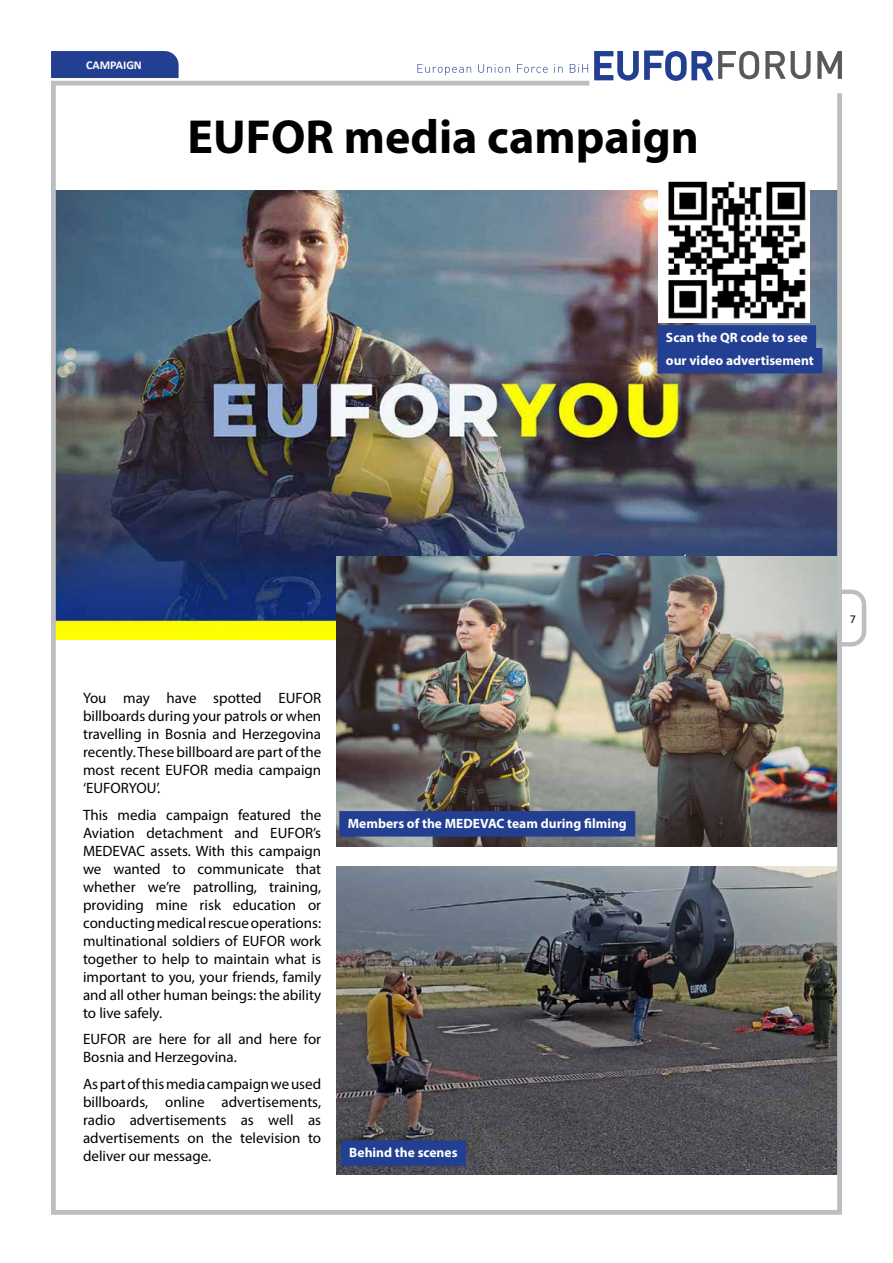
<style>
.page{position:relative;width:893px;height:1263px;background:#fff}
.page>*{position:absolute;margin:0;border:0;box-sizing:border-box;transform-origin:0 0}
.t1{font:700 48px "Myriad Pro";color:#000}
.t2{font:15px/18px "Myriad Pro";color:#000;text-align:justify}
.t3{font:700 13.5px/22.8px "Myriad Pro";color:#fff}
.t4{font:700 12px "Calibri";color:#fff}
.t5{font:12px "Calibri";color:#000}
</style>
<div class="page">
<svg style="left:842px;top:589px;width:25px;height:58px"></svg>
<svg style="left:765px;top:51px;width:46px;height:28px"></svg>
<svg style="left:817px;top:51px;width:25px;height:28px"></svg>
<svg style="left:417px;top:64px;width:54px;height:11px"></svg>
<svg style="left:478px;top:64px;width:32px;height:9px"></svg>
<svg style="left:517px;top:64px;width:31px;height:9px"></svg>
<svg style="left:554px;top:64px;width:9px;height:9px"></svg>
<svg style="left:570px;top:50px;width:189px;height:31px"></svg>
<div style="left:51px;top:51px;width:128px;height:27px;background:#233f91"></div>
<img style="left:51px;top:81px;width:791px;height:1134px">
<p class="t4" style="left:86px;top:57px;width:57px">CAMPAIGN</p>
<h1 class="t1" style="left:188px;top:105px;width:513px">EUFOR media campaign</h1>
<p class="t3" style="left:666px;top:326px;width:149px">Scan the QR code to see our video advertisement</p>
<p class="t2" style="left:83px;top:689px;width:240px">You may have spotted EUFOR billboards during your patrols or when travelling in Bosnia and Herzegovina recently. These billboard are part of the most recent EUFOR media campaign ‘EUFORYOU’.</p>
<p class="t2" style="left:83px;top:805px;width:240px">This media campaign featured the Aviation detachment and EUFOR’s MEDEVAC assets. With this campaign we wanted to communicate that whether we’re patrolling, training, providing mine risk education or conducting medical rescue operations: multinational soldiers of EUFOR work together to help to maintain what is important to you, your friends, family and all other human beings: the ability to live safely.</p>
<p class="t2" style="left:83px;top:1030px;width:240px">EUFOR are here for all and here for<br>Bosnia and Herzegovina.</p>
<p class="t2" style="left:83px;top:1074px;width:240px">As part of this media campaign we used billboards, online advertisements, radio advertisements as well as advertisements on the television to deliver our message.</p>
<p class="t3" style="left:348px;top:812px;width:280px">Members of the MEDEVAC team during filming</p>
<p class="t3" style="left:349px;top:1141px;width:110px">Behind the scenes</p>
<p class="t5" style="left:850px;top:611px;width:8px">7</p>
</div>
